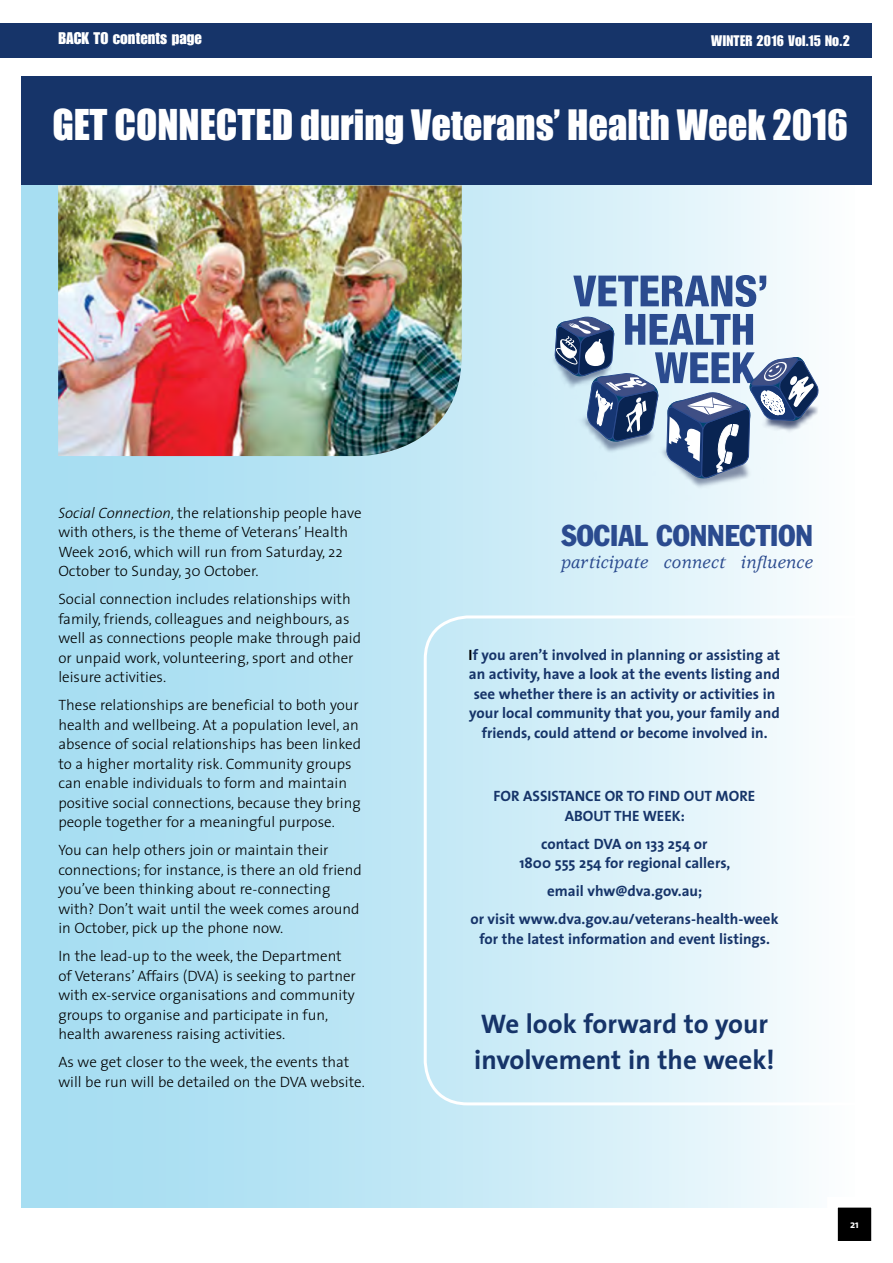
<style>
.page{position:relative;width:893px;height:1263px;background:#fff}
.page>*{position:absolute;margin:0;border:0;box-sizing:border-box;transform-origin:0 0}
.heading2_Impact{font:38.4px "Impact";color:#fff}
.t1{font:condensed 29.55px "Franklin Gothic Std";color:#2b4b8f}
.BODY{font:700 27px/36px "The Sans";color:#163469}
.t2{font:italic 500 18.3px "Usherwood Std";letter-spacing:.015em;color:#2b4b8f}
.t3{font:16.5px "Impact LT Std";letter-spacing:.005em;color:#fff}
.BODY-2{font:300 15px/19.5px "The Sans";color:#000}
.t4{font:700 15px/19.5px "The Sans";color:#163469;text-align:center}
.t5{font:15px "Impact LT Std";letter-spacing:.015em;color:#fff}
.t6{font:700 10.8px "The Sans";color:#fff}
.s1{font-size:39px}
.s2{font-style:italic}
.s3{color:#000}
</style>
<div class="page">
<div style="left:21px;top:77px;width:851px;height:108px;background:#163469"></div>
<div style="left:21px;top:185px;width:833px;height:1022px;background:linear-gradient(to right,#9bd9f0,#f5fbfd)"></div>
<svg style="left:422px;top:614px;width:432px;height:493px"></svg>
<img style="left:58px;top:185px;width:404px;height:271px">
<div style="left:522px;top:324px;width:33px;height:91px;background:#cfedf8"></div>
<img style="left:819px;top:376px;width:29px;height:83px">
<img style="left:631px;top:481px;width:147px;height:35px">
<img style="left:552px;top:387px;width:3px;height:94px">
<svg style="left:573px;top:275px;width:193px;height:32px;background:#7b95be"></svg>
<svg style="left:555px;top:314px;width:264px;height:167px"></svg>
<svg style="left:822px;top:1191px;width:50px;height:50px"></svg>
<div style="left:0;top:23px;width:872px;height:34px;background:#163469"></div>
<p class="t3" style="left:58px;top:28px;width:145px">BACK TO contents page</p>
<p class="t5" style="left:711px;top:32px;width:140px">WINTER 2016 Vol.15 No.2</p>
<p class="heading2_Impact" style="left:52px;top:95px;width:797px"><span class="s1">GET CONNECTED</span> during Veterans’ Health Week 2016</p>
<p class="BODY-2" style="left:58px;top:502px;width:305px"><span class="s2">Social Connection</span>, the relationship people have with others, is the theme of Veterans’ Health Week 2016, which will run from Saturday, 22<br>October to Sunday, 30 October.</p>
<p class="BODY-2" style="left:58px;top:589px;width:304px">Social connection includes relationships with family, friends, colleagues and neighbours, as well as connections people make through paid or unpaid work, volunteering, sport and other leisure activities.</p>
<p class="BODY-2" style="left:58px;top:695px;width:304px">These relationships are beneficial to both your health and wellbeing. At a population level, an absence of social relationships has been linked to a higher mortality risk. Community groups can enable individuals to form and maintain positive social connections, because they bring people together for a meaningful purpose.</p>
<p class="BODY-2" style="left:58px;top:840px;width:305px">You can help others join or maintain their connections; for instance, is there an old friend you’ve been thinking about re-connecting with? Don’t wait until the week comes around in October, pick up the phone now.</p>
<p class="BODY-2" style="left:58px;top:946px;width:299px">In the lead-up to the week, the Department of Veterans’ Affairs (DVA) is seeking to partner with ex-service organisations and community groups to organise and participate in fun, health awareness raising activities.</p>
<p class="BODY-2" style="left:58px;top:1052px;width:308px">As we get closer to the week, the events that will be run will be detailed on the DVA website.</p>
<p class="t1" style="left:561px;top:518px;width:253px">SOCIAL CONNECTION</p>
<p class="t2" style="left:561px;top:552px;width:253px">participate connect influence</p>
<p class="t4" style="left:469px;top:644px;width:313px"><span class="s3">I</span>f you aren’t involved in planning or assisting at an activity, have a look at the events listing and see whether there is an activity or activities in your local community that you, your family and friends, could attend or become involved in.</p>
<p class="t4" style="left:494px;top:786px;width:263px">FOR ASSISTANCE OR TO FIND OUT MORE<br>ABOUT THE WEEK:</p>
<p class="t4" style="left:519px;top:833px;width:212px">contact DVA on 133 254 or<br>1800 555 254 for regional callers,</p>
<p class="t4" style="left:470px;top:876px;width:310px;line-height:28px">email vhw@dva.gov.au;<br>or visit www.dva.gov.au/veterans-health-week</p>
<p class="t4" style="left:479px;top:928px;width:292px">for the latest information and event listings.</p>
<p class="BODY" style="left:474px;top:1005px;width:302px">We look forward to your involvement in the week!</p>
<p class="t6" style="left:850px;top:1215px;width:10px">21</p>
</div>
